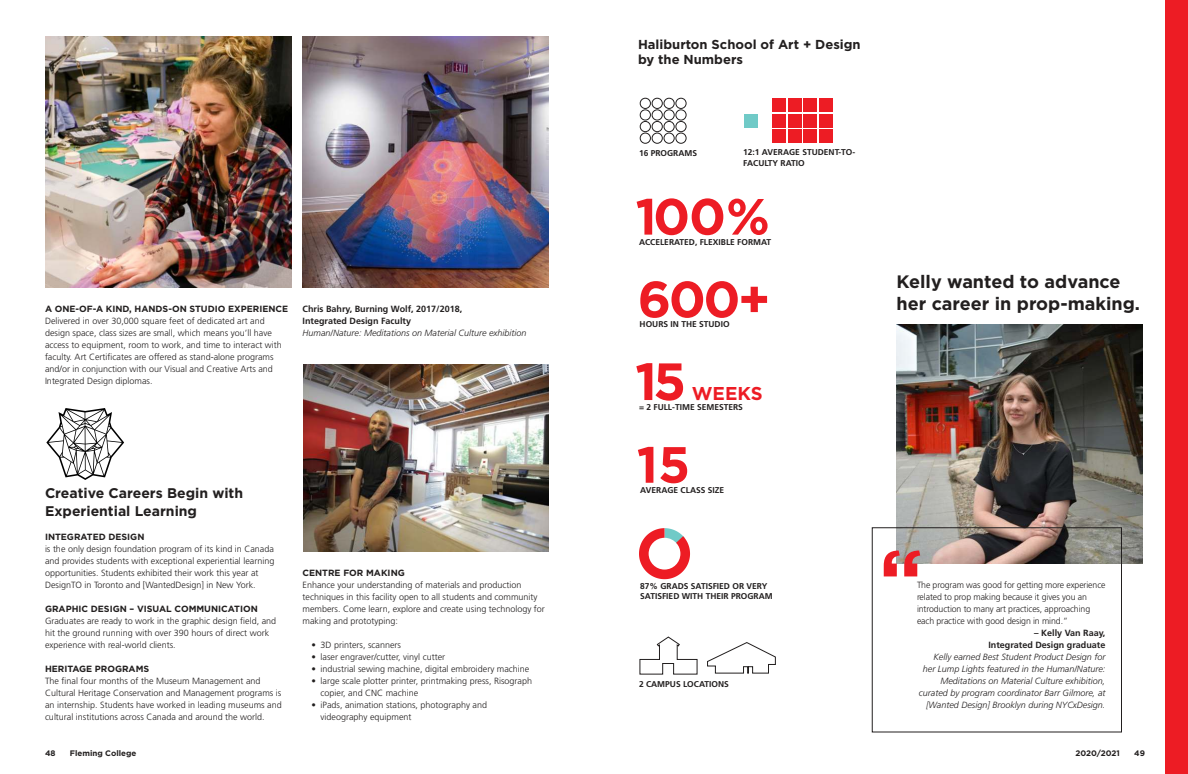
<style>
.page{position:relative;width:1188px;height:774px;background:#fff}
.page>*{position:absolute;margin:0;border:0;box-sizing:border-box;transform-origin:0 0}
.t1{font:700 80.6px "Gotham";color:#ed1c24}
.t2{font:700 52.3px "Gotham";color:#ed1c24}
.t3{font:700 50.9px "Gotham";letter-spacing:-.04em;color:#ed1c24}
.t4{font:700 18.6px "Gotham";color:#ed1c24}
.t5{font:700 18px/22px "Gotham";color:#221f1f}
.t6{font:700 14px/18px "Gotham";color:#221f1f}
.t7{font:700 13px/15.6px "Gotham";color:#221f1f}
.t8{font:300 9px/12px "Frutiger";color:#221f1f}
.t9{font:italic 300 9px/12px "Frutiger";color:#221f1f;text-align:right}
.t10{font:700 9px "Gotham";color:#221f1f}
.t11{font:700 9px/12px "Frutiger";color:#221f1f}
.t12{font:700 8.4px/10.1px "Frutiger";color:#221f1f}
.t13{font:700 8px "Gotham";color:#221f1f}
</style>
<div class="page">
<div style="left:1166px;top:0;width:22px;height:774px;background:#ed1c24"></div>
<img style="left:45px;top:36px;width:246px;height:252px">
<img style="left:303px;top:36px;width:246px;height:252px">
<img style="left:303px;top:364px;width:246px;height:188px">
<img style="left:896px;top:324px;width:246px;height:240px">
<div style="left:872px;top:528px;width:250px;height:204px;border:1px solid #221f1f"></div>
<svg style="left:639px;top:528px;width:51px;height:51px"></svg>
<div style="left:640px;top:98px;width:11px;height:11px;border:1px solid #221f1f;border-radius:50%"></div>
<div style="left:652px;top:98px;width:11px;height:11px;border:1px solid #221f1f;border-radius:50%"></div>
<div style="left:664px;top:98px;width:11px;height:11px;border:1px solid #221f1f;border-radius:50%"></div>
<div style="left:676px;top:98px;width:10px;height:11px;border:1px solid #221f1f;border-radius:50%"></div>
<div style="left:640px;top:110px;width:11px;height:10px;border:1px solid #221f1f;border-radius:50%"></div>
<div style="left:652px;top:110px;width:11px;height:10px;border:1px solid #221f1f;border-radius:50%"></div>
<div style="left:664px;top:110px;width:11px;height:10px;border:1px solid #221f1f;border-radius:50%"></div>
<div style="left:676px;top:110px;width:10px;height:10px;border:1px solid #221f1f;border-radius:50%"></div>
<div style="left:640px;top:121px;width:11px;height:11px;border:1px solid #221f1f;border-radius:50%"></div>
<div style="left:652px;top:121px;width:11px;height:11px;border:1px solid #221f1f;border-radius:50%"></div>
<div style="left:664px;top:121px;width:11px;height:11px;border:1px solid #221f1f;border-radius:50%"></div>
<div style="left:676px;top:121px;width:10px;height:11px;border:1px solid #221f1f;border-radius:50%"></div>
<div style="left:640px;top:133px;width:11px;height:11px;border:1px solid #221f1f;border-radius:50%"></div>
<div style="left:652px;top:133px;width:11px;height:11px;border:1px solid #221f1f;border-radius:50%"></div>
<div style="left:664px;top:133px;width:11px;height:11px;border:1px solid #221f1f;border-radius:50%"></div>
<div style="left:676px;top:133px;width:10px;height:11px;border:1px solid #221f1f;border-radius:50%"></div>
<div style="left:773px;top:98px;width:13px;height:14px;background:#ed1c24"></div>
<div style="left:788px;top:98px;width:13px;height:14px;background:#ed1c24"></div>
<div style="left:804px;top:98px;width:13px;height:14px;background:#ed1c24"></div>
<div style="left:819px;top:98px;width:14px;height:14px;background:#ed1c24"></div>
<div style="left:773px;top:114px;width:13px;height:13px;background:#ed1c24"></div>
<div style="left:744px;top:114px;width:13px;height:13px;background:#70cac7"></div>
<div style="left:788px;top:114px;width:13px;height:13px;background:#ed1c24"></div>
<div style="left:804px;top:114px;width:13px;height:13px;background:#ed1c24"></div>
<div style="left:819px;top:114px;width:14px;height:13px;background:#ed1c24"></div>
<div style="left:773px;top:130px;width:13px;height:13px;background:#ed1c24"></div>
<div style="left:788px;top:130px;width:13px;height:13px;background:#ed1c24"></div>
<div style="left:804px;top:130px;width:13px;height:13px;background:#ed1c24"></div>
<div style="left:819px;top:130px;width:14px;height:13px;background:#ed1c24"></div>
<svg style="left:707px;top:642px;width:69px;height:32px"></svg>
<svg style="left:639px;top:636px;width:59px;height:39px"></svg>
<svg style="left:46px;top:408px;width:78px;height:72px"></svg>
<h3 class="t7" style="left:638px;top:37px;width:224px">Haliburton School of Art + Design by the Numbers</h3>
<p class="t12" style="left:639px;top:149px;width:60px">16 PROGRAMS</p>
<p class="t12" style="left:743px;top:148px;width:114px">12:1 AVERAGE STUDENT-TO-<br>FACULTY RATIO</p>
<p class="t10" style="left:45px;top:305px;width:245px">A ONE-OF-A KIND, HANDS-ON STUDIO EXPERIENCE</p>
<p class="t8" style="left:45px;top:316px;width:238px">Delivered in over 30,000 square feet of dedicated art and design space, class sizes are small, which means you’ll have access to equipment, room to work, and time to interact with faculty. Art Certificates are offered as stand-alone programs and/or in conjunction with our Visual and Creative Arts and Integrated Design diplomas.</p>
<p class="t11" style="left:303px;top:304px;width:161px">Chris Bahry, Burning Wolf, 2017/2018,<br>Integrated Design Faculty</p>
<p class="t9" style="left:303px;top:328px;width:226px">Human/Nature: Meditations on Material Culture exhibition</p>
<h3 class="t6" style="left:45px;top:485px;width:200px">Creative Careers Begin with<br>Experiential Learning</h3>
<p class="t10" style="left:45px;top:533px;width:101px">INTEGRATED DESIGN</p>
<p class="t8" style="left:45px;top:544px;width:231px">is the only design foundation program of its kind in Canada and provides students with exceptional experiential learning opportunities. Students exhibited their work this year at DesignTO in Toronto and [WantedDesign] in New York.</p>
<p class="t10" style="left:45px;top:605px;width:214px">GRAPHIC DESIGN – VISUAL COMMUNICATION</p>
<p class="t8" style="left:45px;top:616px;width:233px">Graduates are ready to work in the graphic design field, and hit the ground running with over 390 hours of direct work experience with real-world clients.</p>
<p class="t10" style="left:45px;top:665px;width:106px">HERITAGE PROGRAMS</p>
<p class="t8" style="left:45px;top:676px;width:238px">The final four months of the Museum Management and Cultural Heritage Conservation and Management programs is an internship. Students have worked in leading museums and cultural institutions across Canada and around the world.</p>
<p class="t10" style="left:303px;top:569px;width:104px">CENTRE FOR MAKING</p>
<p class="t8" style="left:303px;top:580px;width:244px">Enhance your understanding of materials and production techniques in this facility open to all students and community members. Come learn, explore and create using technology for making and prototyping:</p>
<p class="t8" style="left:312px;top:640px;width:91px">• 3D printers, scanners</p>
<p class="t8" style="left:312px;top:652px;width:135px">• laser engraver/cutter, vinyl cutter</p>
<p class="t8" style="left:312px;top:664px;width:219px">• industrial sewing machine, digital embroidery machine</p>
<p class="t8" style="left:321px;top:676px;width:213px;text-indent:-9px">• large scale plotter printer, printmaking press, Risograph copier, and CNC machine</p>
<p class="t8" style="left:321px;top:700px;width:168px;text-indent:-9px">• iPads, animation stations, photography and videography equipment</p>
<h3 class="t3" style="left:635px;top:194px;width:136px">100%</h3>
<p class="t12" style="left:639px;top:237px;width:134px">ACCELERATED, FLEXIBLE FORMAT</p>
<h3 class="t3" style="left:638px;top:277px;width:134px">600+</h3>
<p class="t12" style="left:640px;top:320px;width:92px">HOURS IN THE STUDIO</p>
<h2 class="t2" style="left:635px;top:358px;width:53px">15</h2>
<h3 class="t4" style="left:692px;top:385px;width:72px">WEEKS</h3>
<p class="t12" style="left:639px;top:403px;width:106px">= 2 FULL-TIME SEMESTERS</p>
<h3 class="t3" style="left:637px;top:442px;width:55px">15</h3>
<p class="t12" style="left:640px;top:486px;width:85px">AVERAGE CLASS SIZE</p>
<p class="t12" style="left:640px;top:582px;width:134px">87% GRADS SATISFIED OR VERY<br>SATISFIED WITH THEIR PROGRAM</p>
<p class="t12" style="left:639px;top:680px;width:91px">2 CAMPUS LOCATIONS</p>
<h3 class="t5" style="left:896px;top:271px;width:245px">Kelly wanted to advance her career in prop-making.</h3>
<h1 class="t1" style="left:879px;top:543px;width:45px">“</h1>
<p class="t8" style="left:917px;top:580px;width:190px">The program was good for getting more experience related to prop making because it gives you an introduction to many art practices, approaching each practice with good design in mind.”</p>
<p class="t11" style="left:988px;top:628px;width:119px;text-align:right">– Kelly Van Raay,<br>Integrated Design graduate</p>
<p class="t9" style="left:919px;top:652px;width:188px">Kelly earned Best Student Product Design for her Lump Lights featured in the Human/Nature:<br>Meditations on Material Culture exhibition, curated by program coordinator Barr Gilmore, at [Wanted Design] Brooklyn during NYCxDesign.</p>
<p class="t13" style="left:45px;top:750px;width:12px">48</p>
<p class="t13" style="left:70px;top:750px;width:68px">Fleming College</p>
<p class="t13" style="left:1075px;top:750px;width:46px">2020/2021</p>
<p class="t13" style="left:1134px;top:750px;width:12px">49</p>
</div>
